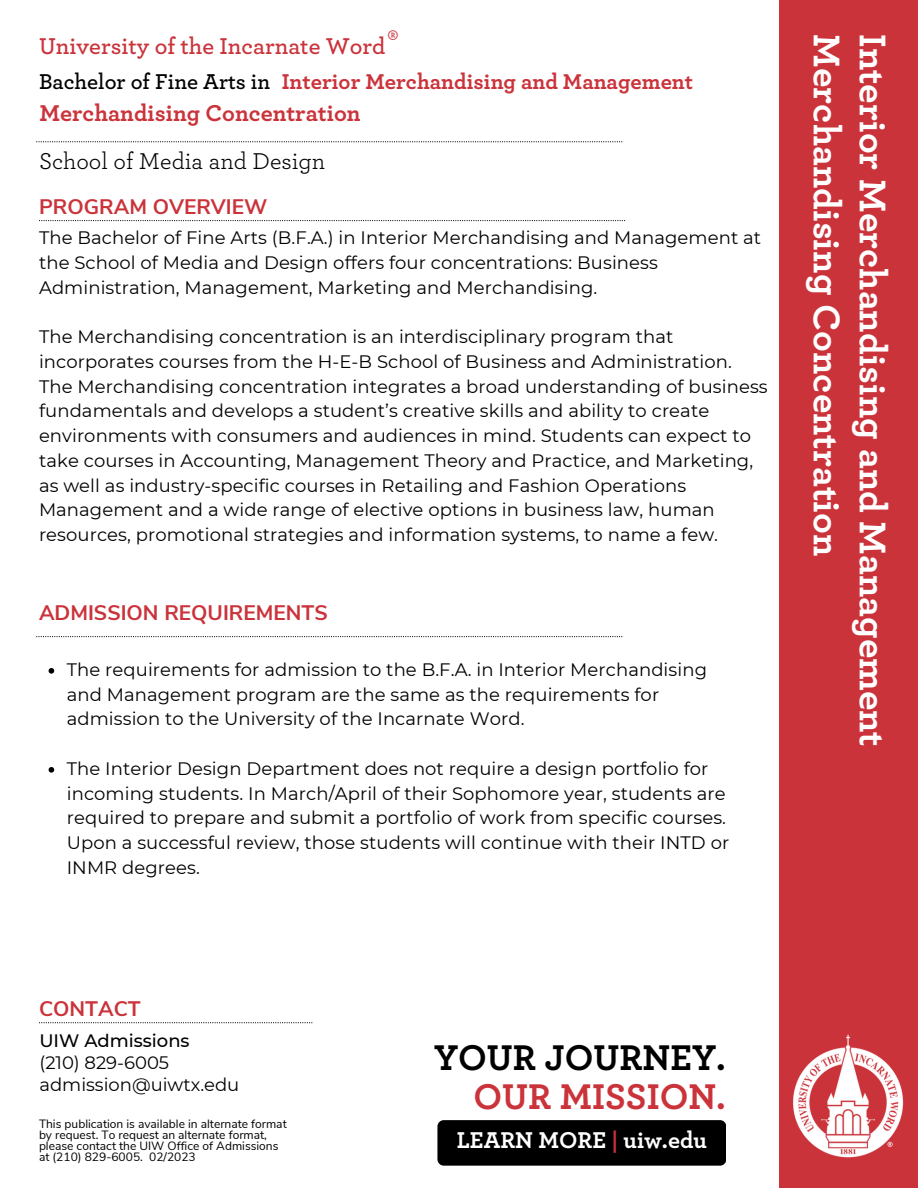
<style>
.page{position:relative;width:918px;height:1188px;background:#fff}
.page>*{position:absolute;margin:0;border:0;box-sizing:border-box;transform-origin:0 0}
.t1{font:700 39px/46.2px "Archer Pro";color:#fff}
.t2{font:700 37.5px "Archer Pro";color:#000}
.t3{font:700 37.5px "Archer Pro";color:#cb333b}
.t4{font:27px "Archer Pro";color:#cb333b}
.t5{font:600 24px "Archer Pro";color:#cb333b}
.t6{font:700 24px "Archer Pro";color:#cb333b}
.t7{font:24px "Archer Pro";color:#000}
.t8{font:700 24px "Archer Pro";color:#fff}
.t9{font:700 22.5px "Archer Pro";color:#cb333b}
.t10{font:600 22.5px "Archer Pro";color:#000}
.t11{font:700 21px "Nunito Sans";color:#cb333b}
.t12{font:18px/24.8px "Montserrat";letter-spacing:.005em;color:#000}
.t13{font:500 18px "Montserrat";color:#000}
.t14{font:12px "Nunito Sans";color:#000}
.s1{color:#cb333b}
</style>
<div class="page">
<div style="left:779px;top:0;width:139px;height:1188px;background:#cb333b"></div>
<img style="left:793px;top:1034px;width:111px;height:124px">
<svg style="left:36px;top:141px;width:586px;height:1px"></svg>
<svg style="left:39px;top:220px;width:586px;height:1px"></svg>
<svg style="left:39px;top:1022px;width:273px;height:1px"></svg>
<div style="left:437px;top:1120px;width:289px;height:46px;background:#000;border-radius:6px"></div>
<svg style="left:36px;top:636px;width:586px;height:1px"></svg>
<svg style="left:49px;top:668px;width:5px;height:6px"></svg>
<svg style="left:49px;top:767px;width:5px;height:6px"></svg>
<h3 class="t4" style="left:388px;top:28px;width:12px">®</h3>
<h3 class="t5" style="left:39px;top:35px;width:348px">University of the Incarnate Word</h3>
<h3 class="t10" style="left:39px;top:71px;width:233px">Bachelor of Fine Arts in</h3>
<h2 class="t9" style="left:282px;top:71px;width:413px">Interior Merchandising and Management</h2>
<p class="t6" style="left:39px;top:102px;width:323px">Merchandising Concentration</p>
<h3 class="t7" style="left:39px;top:150px;width:288px">School of Media and Design</h3>
<h4 class="t11" style="left:39px;top:193px;width:230px">PROGRAM OVERVIEW</h4>
<h6 class="t12" style="left:39px;top:225px;width:724px">The Bachelor of Fine Arts (B.F.A.) in Interior Merchandising and Management at the School of Media and Design offers four concentrations: Business<br>Administration, Management, Marketing and Merchandising.</h6>
<h6 class="t12" style="left:39px;top:324px;width:730px">The Merchandising concentration is an interdisciplinary program that incorporates courses from the H-E-B School of Business and Administration.<br>The Merchandising concentration integrates a broad understanding of business fundamentals and develops a student’s creative skills and ability to create environments with consumers and audiences in mind. Students can expect to take courses in Accounting, Management Theory and Practice, and Marketing, as well as industry-specific courses in Retailing and Fashion Operations Management and a wide range of elective options in business law, human resources, promotional strategies and information systems, to name a few.</h6>
<p class="t11" style="left:39px;top:599px;width:290px">ADMISSION REQUIREMENTS</p>
<h1 class="t12" style="left:67px;top:657px;width:642px">The requirements for admission to the B.F.A. in Interior Merchandising and Management program are the same as the requirements for admission to the University of the Incarnate Word.</h1>
<h1 class="t12" style="left:67px;top:756px;width:664px">The Interior Design Department does not require a design portfolio for incoming students. In March/April of their Sophomore year, students are required to prepare and submit a portfolio of work from specific courses.<br>Upon a successful review, those students will continue with their INTD or INMR degrees.</h1>
<h3 class="t1" style="left:895px;top:34px;width:714px;rotate:90deg">Interior Merchandising and Management<br>Merchandising Concentration</h3>
<h3 class="t11" style="left:39px;top:995px;width:103px">CONTACT</h3>
<h4 class="t13" style="left:39px;top:1030px;width:152px">UIW Admissions</h4>
<p class="t12" style="left:39px;top:1052px;width:201px;line-height:21.3px">(210) 829-6005 admission@uiwtx.edu</p>
<p class="t2" style="left:434px;top:1040px;width:293px">YOUR JOURNEY.</p>
<h4 class="t3" style="left:474px;top:1079px;width:254px">OUR MISSION.</h4>
<h5 class="t8" style="left:457px;top:1129px;width:252px">LEARN MORE <span class="s1">|</span> uiw.edu</h5>
<h6 class="t14" style="left:39px;top:1116px;width:249px">This publication is available in alternate format</h6>
<p class="t14" style="left:39px;top:1127px;width:229px">by request. To request an alternate format,</p>
<p class="t14" style="left:39px;top:1138px;width:241px">please contact the UIW Office of Admissions</p>
<p class="t14" style="left:39px;top:1149px;width:158px">at (210) 829-6005. 02/2023</p>
</div>
